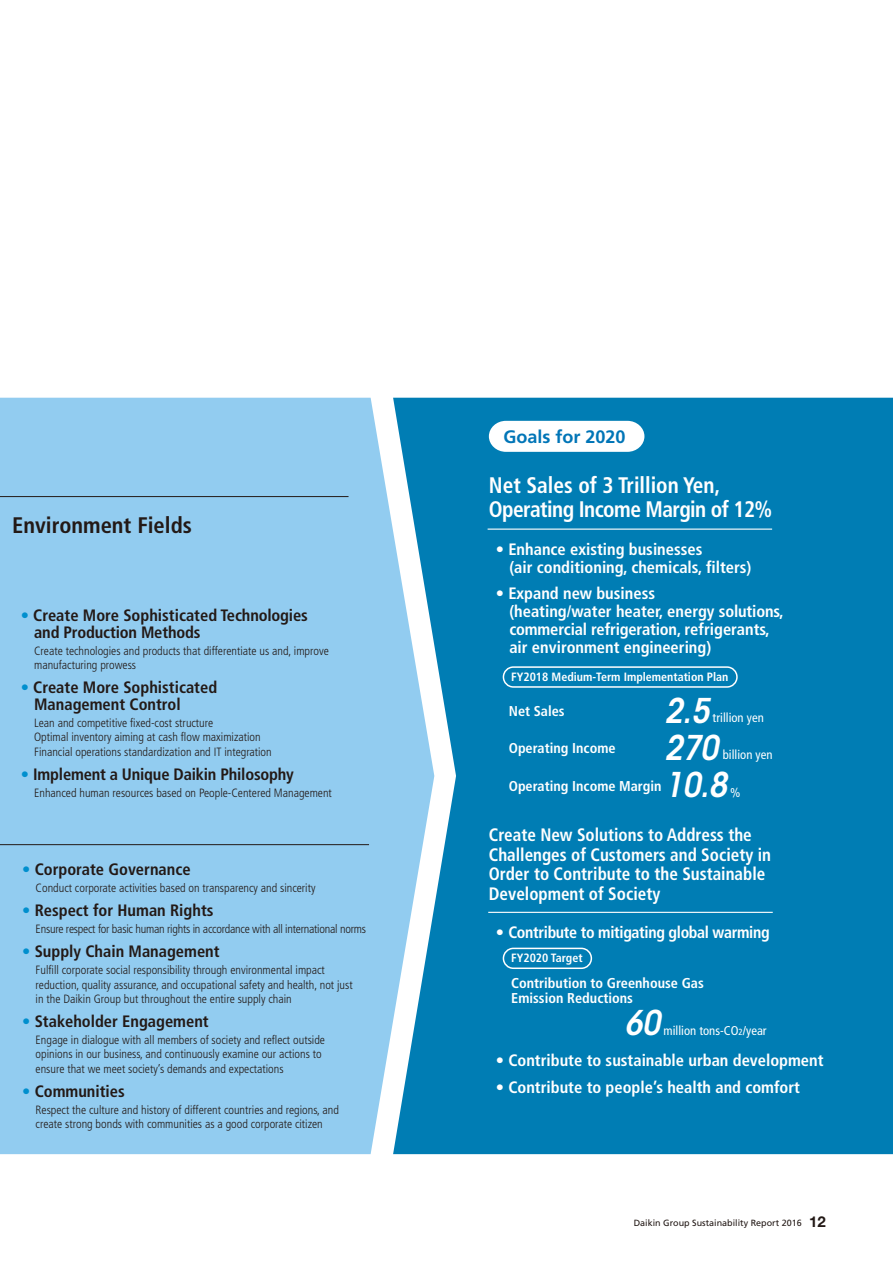
<style>
.page{position:relative;width:893px;height:1263px;background:#fff}
.page>*{position:absolute;margin:0;border:0;box-sizing:border-box;transform-origin:0 0}
.t1{font:italic 600 condensed 33.9px "ITC Avant Garde Std";letter-spacing:-.02em;color:#fff}
.t2{font:700 condensed 22.5px/24px "Frutiger LT Std";letter-spacing:-.025em;color:#fff;scale:.95 1}
.t3{font:700 condensed 22.5px "Frutiger LT Std";color:#231916}
.t4{font:700 condensed 18px/19.5px "Frutiger LT Std";color:#fff;scale:.95 1}
.t5{font:700 18px "Frutiger LT Std";color:#0075b7}
.t6{font:700 condensed 16.5px/18px "Frutiger LT Std";color:#fff}
.t7{font:700 condensed 16.5px/16.5px "Frutiger LT Std";color:#231916}
.t8{font:700 condensed 16.5px "Frutiger LT Std";letter-spacing:-.02em;color:#fff}
.t9{font:700 condensed 14.25px/15px "Frutiger LT Std";color:#fff}
.t10{font:condensed 12.75px "Frutiger LT Std";color:#fff}
.t11{font:300 condensed 12px/14.2px "Frutiger LT Std";color:#231916}
.t12{font:300 condensed 12px "Frutiger LT Std";letter-spacing:-.02em;color:#231916}
.t13{font:700 condensed 12px "Frutiger LT Std";color:#fff}
.t14{font:9px "Frutiger LT Std";color:#231916}
.s1{color:#008fce}
.s2{font-size:8.85px}
.s3{font-family:"Helvetica Neue LT Std";font-weight:700;font-size:15px}
.s4{font-family:"Helvetica Neue LT Std";font-weight:700;font-size:15px;color:#fff}
</style>
<div class="page">
<div style="left:0;top:398px;width:393px;height:756px;background:#92ccf0"></div>
<div style="left:393px;top:398px;width:500px;height:756px;background:#007db4"></div>
<svg style="left:489px;top:421px;width:155px;height:31px"></svg>
<hr style="left:488px;top:528px;width:284px;height:2px;background:#fff">
<hr style="left:488px;top:912px;width:285px;height:1px;background:#fff">
<hr style="left:0;top:844px;width:369px;height:1px;background:#231916">
<hr style="left:0;top:496px;width:349px;height:1px;background:#231916">
<div style="left:503px;top:948px;width:89px;height:21px;border:2px solid #fff;border-radius:10px"></div>
<div style="left:503px;top:666px;width:235px;height:22px;border:2px solid #fff;border-radius:10px"></div>
<h2 class="t3" style="left:12px;top:512px;width:181px">Environment Fields</h2>
<h3 class="t7" style="left:34px;top:607px;width:275px;text-indent:-13px"><span class="s1">•</span> Create More Sophisticated Technologies and Production Methods</h3>
<p class="t11" style="left:34px;top:644px;width:296px">Create technologies and products that differentiate us and, improve manufacturing prowess</p>
<h3 class="t7" style="left:34px;top:679px;width:185px;text-indent:-13px"><span class="s1">•</span> Create More Sophisticated<br>Management Control</h3>
<p class="t11" style="left:34px;top:716px;width:239px">Lean and competitive fixed-cost structure<br>Optimal inventory aiming at cash flow maximization<br>Financial operations standardization and IT integration</p>
<h3 class="t7" style="left:21px;top:766px;width:275px"><span class="s1">•</span> Implement a Unique Daikin Philosophy</h3>
<p class="t11" style="left:34px;top:786px;width:299px">Enhanced human resources based on People-Centered Management</p>
<h3 class="t7" style="left:22px;top:861px;width:170px"><span class="s1">•</span> Corporate Governance</h3>
<p class="t11" style="left:36px;top:881px;width:281px">Conduct corporate activities based on transparency and sincerity</p>
<h3 class="t7" style="left:22px;top:902px;width:193px"><span class="s1">•</span> Respect for Human Rights</h3>
<p class="t12" style="left:36px;top:922px;width:332px">Ensure respect for basic human rights in accordance with all international norms</p>
<h3 class="t7" style="left:22px;top:943px;width:199px"><span class="s1">•</span> Supply Chain Management</h3>
<p class="t11" style="left:36px;top:963px;width:319px">Fulfill corporate social responsibility through environmental impact reduction, quality assurance, and occupational safety and health, not just in the Daikin Group but throughout the entire supply chain</p>
<h3 class="t7" style="left:22px;top:1013px;width:188px"><span class="s1">•</span> Stakeholder Engagement</h3>
<p class="t11" style="left:36px;top:1033px;width:291px">Engage in dialogue with all members of society and reflect outside opinions in our business, and continuously examine our actions to ensure that we meet society’s demands and expectations</p>
<h3 class="t7" style="left:22px;top:1083px;width:104px"><span class="s1">•</span> Communities</h3>
<p class="t11" style="left:36px;top:1103px;width:305px">Respect the culture and history of different countries and regions, and create strong bonds with communities as a good corporate citizen</p>
<h3 class="t5" style="left:503px;top:426px;width:124px">Goals for 2020</h3>
<h2 class="t2" style="left:489px;top:474px;width:300px">Net Sales of 3 Trillion Yen,<br>Operating Income Margin of 12%</h2>
<h3 class="t6" style="left:509px;top:541px;width:244px;text-indent:-13px">• Enhance existing businesses<br>(air conditioning, chemicals, filters)</h3>
<h3 class="t6" style="left:509px;top:584px;width:276px;text-indent:-13px">• Expand new business<br>(heating/water heater, energy solutions, commercial refrigeration, refrigerants, air environment engineering)</h3>
<p class="t13" style="left:511px;top:670px;width:219px">FY2018 Medium-Term Implementation Plan</p>
<p class="t9" style="left:509px;top:704px;width:57px">Net Sales</p>
<h1 class="t1" style="left:665px;top:689px;width:46px">2.5</h1>
<p class="t10" style="left:713px;top:710px;width:53px">trillion yen</p>
<p class="t9" style="left:509px;top:741px;width:108px">Operating Income</p>
<h1 class="t1" style="left:665px;top:726px;width:55px">270</h1>
<p class="t10" style="left:723px;top:747px;width:51px">billion yen</p>
<p class="t9" style="left:509px;top:778px;width:154px">Operating Income Margin</p>
<h1 class="t1" style="left:665px;top:764px;width:64px">10.8</h1>
<p class="t10" style="left:730px;top:785px;width:12px">%</p>
<h3 class="t4" style="left:489px;top:825px;width:298px">Create New Solutions to Address the Challenges of Customers and Society in Order to Contribute to the Sustainable Development of Society</h3>
<h3 class="t8" style="left:496px;top:923px;width:275px">• Contribute to mitigating global warming</h3>
<p class="t13" style="left:511px;top:951px;width:73px">FY2020 Target</p>
<p class="t9" style="left:511px;top:975px;width:194px">Contribution to Greenhouse Gas<br>Emission Reductions</p>
<h1 class="t1" style="left:624px;top:1001px;width:38px">60</h1>
<p class="t10" style="left:663px;top:1023px;width:105px">million tons-CO<span class="s2">2</span>/year</p>
<h3 class="t6" style="left:496px;top:1051px;width:329px">• Contribute to sustainable urban development</h3>
<h3 class="t6" style="left:496px;top:1078px;width:306px">• Contribute to people’s health and comfort</h3>
<p class="t14" style="left:634px;top:1218px;width:194px">Daikin Group Sustainability Report 2016 <span class="s3">12</span><span class="s4">8</span></p>
</div>
